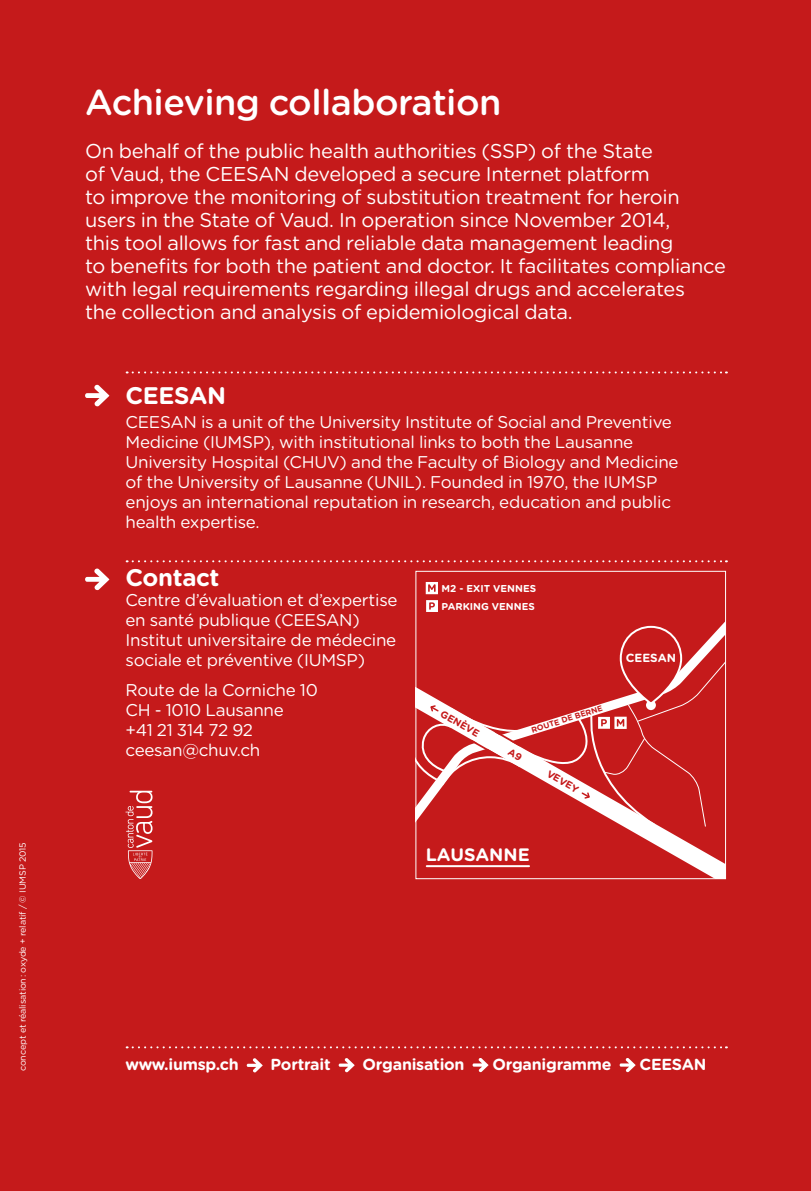
<style>
.page{position:relative;width:811px;height:1191px;background:#c51a1b}
.page>*{position:absolute;margin:0;border:0;box-sizing:border-box;transform-origin:0 0}
.t1{font:500 36px "Gotham Rounded";letter-spacing:-.025em;color:#fff}
.t2{font:700 24px "Gotham Rounded";letter-spacing:-.015em;color:#fff}
.t3{font:20px/23px "Gotham Rounded";letter-spacing:-.015em;color:#fff}
.t4{font:700 18px "Gotham Rounded";color:#fff}
.t5{font:17px/20px "Gotham Rounded";letter-spacing:-.015em;color:#fff}
.t6{font:700 16px "Gotham Rounded";letter-spacing:-.015em;color:#fff}
.t7{font:700 11.8px "Gotham Rounded";color:#fff}
.t8{font:700 10px "Gotham Rounded";color:#fff}
.t9{font:700 10px "Gotham Rounded";color:#c51a1b}
.t10{font:9px "Gotham Rounded";letter-spacing:-.015em;color:#fff}
.t11{font:700 8px "Gotham Rounded";color:#c51a1b}
</style>
<div class="page">
<svg style="left:247px;top:1058px;width:16px;height:14px"></svg>
<svg style="left:339px;top:1058px;width:16px;height:14px"></svg>
<svg style="left:472px;top:1058px;width:16px;height:14px"></svg>
<svg style="left:619px;top:1058px;width:16px;height:14px"></svg>
<svg style="left:127px;top:371px;width:600px;height:2px"></svg>
<svg style="left:127px;top:560px;width:600px;height:2px"></svg>
<svg style="left:127px;top:1046px;width:600px;height:2px"></svg>
<svg style="left:85px;top:385px;width:24px;height:21px"></svg>
<svg style="left:85px;top:568px;width:24px;height:22px"></svg>
<svg style="left:125px;top:790px;width:27px;height:89px"></svg>
<svg style="left:425px;top:827px;width:299px;height:50px"></svg>
<hr style="left:427px;top:865px;width:102px;height:2px;background:#fff">
<svg style="left:416px;top:571px;width:310px;height:256px"></svg>
<p class="t10" style="left:17px;top:1071px;width:230px;rotate:-90deg">concept et réalisation : oxyde + relatif / © IUMSP 2015</p>
<h1 class="t1" style="left:85px;top:77px;width:418px">Achieving collaboration</h1>
<p class="t3" style="left:85px;top:139px;width:642px">On behalf of the public health authorities (SSP) of the State<br>of Vaud, the CEESAN developed a secure Internet platform<br>to improve the monitoring of substitution treatment for heroin users in the State of Vaud. In operation since November 2014,<br>this tool allows for fast and reliable data management leading<br>to benefits for both the patient and doctor. It facilitates compliance with legal requirements regarding illegal drugs and accelerates<br>the collection and analysis of epidemiological data.</p>
<h2 class="t2" style="left:125px;top:377px;width:102px">CEESAN</h2>
<p class="t5" style="left:125px;top:411px;width:555px">CEESAN is a unit of the University Institute of Social and Preventive Medicine (IUMSP), with institutional links to both the Lausanne University Hospital (CHUV) and the Faculty of Biology and Medicine of the University of Lausanne (UNIL). Founded in 1970, the IUMSP enjoys an international reputation in research, education and public health expertise.</p>
<h2 class="t2" style="left:125px;top:559px;width:96px">Contact</h2>
<p class="t5" style="left:125px;top:589px;width:274px">Centre d’évaluation et d’expertise en santé publique (CEESAN)<br>Institut universitaire de médecine sociale et préventive (IUMSP)</p>
<p class="t5" style="left:125px;top:679px;width:194px">Route de la Corniche 10<br>CH - 1010 Lausanne<br>+41 21 314 72 92 ceesan@chuv.ch</p>
<p class="t8" style="left:441px;top:581px;width:96px">M2 - EXIT VENNES</p>
<p class="t8" style="left:441px;top:599px;width:95px">PARKING VENNES</p>
<p class="t7" style="left:626px;top:649px;width:52px">CEESAN</p>
<p class="t11" style="left:530px;top:724px;width:76px;rotate:-17deg">ROUTE DE BERNE</p>
<p class="t9" style="left:445px;top:706px;width:45px;rotate:30deg">GENÈVE</p>
<p class="t9" style="left:551px;top:766px;width:36px;rotate:30deg">VEVEY</p>
<p class="t4" style="left:426px;top:841px;width:105px">LAUSANNE</p>
<p class="t6" style="left:125px;top:1052px;width:115px">www.iumsp.ch</p>
<p class="t6" style="left:271px;top:1052px;width:62px">Portrait</p>
<p class="t6" style="left:362px;top:1052px;width:104px">Organisation</p>
<p class="t6" style="left:492px;top:1052px;width:121px">Organigramme</p>
<p class="t6" style="left:639px;top:1052px;width:69px">CEESAN</p>
</div>
